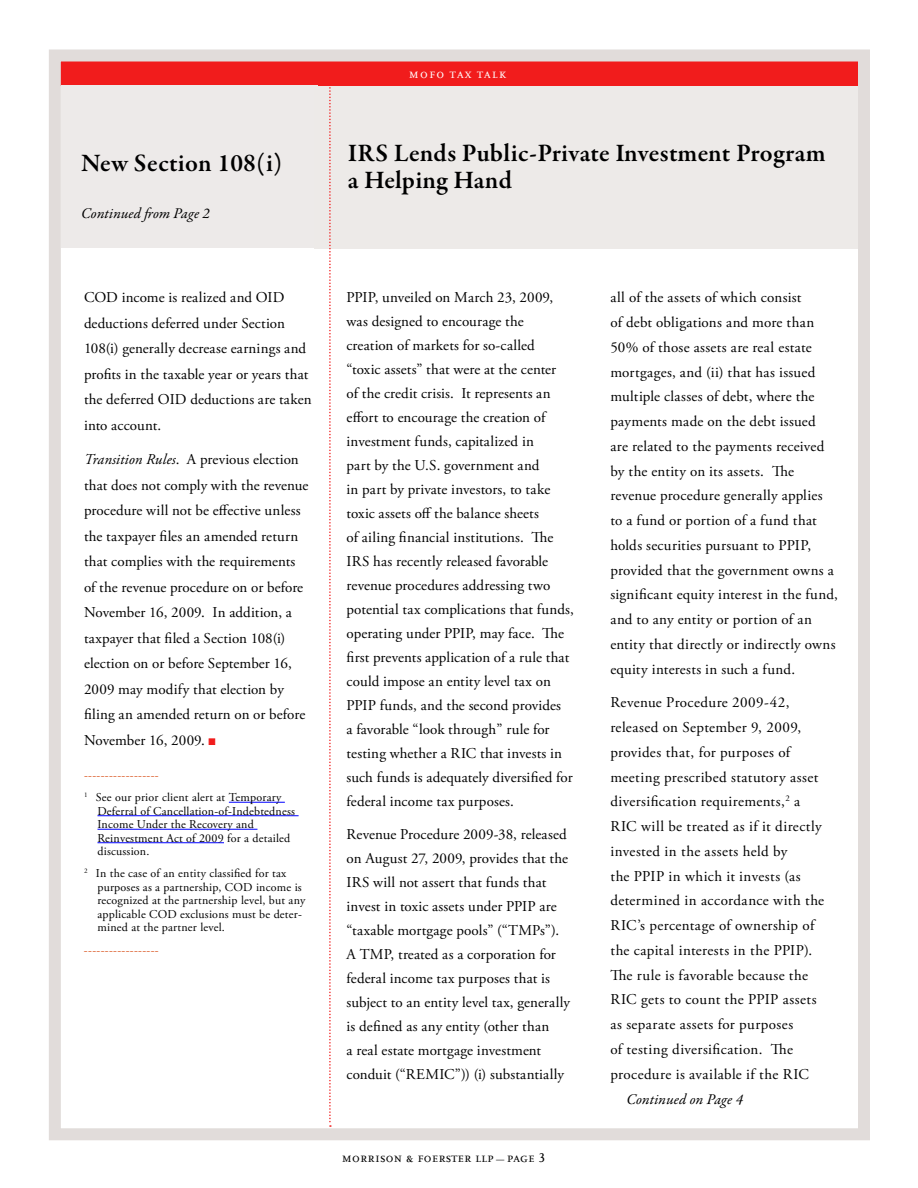
<style>
.page{position:relative;width:918px;height:1188px;background:#fff}
.page>*{position:absolute;margin:0;border:0;box-sizing:border-box;transform-origin:0 0}
.t1{font:600 25.5px/27px "Garamond Premr Pro";letter-spacing:.01em;color:#000}
.t2{font:15px/24px "Adobe Garamond Pro";letter-spacing:.01em;color:#000}
.t3{font:15px/24.8px "Adobe Garamond Pro";letter-spacing:.03em;color:#000}
.t4{font:italic 15px "Garamond Premr Pro";letter-spacing:.005em;color:#000}
.t5{font:13.5px "Scala LF Caps";letter-spacing:.01em;color:#000}
.t6{font:13.5px "Scala LF Caps";letter-spacing:.08em;color:#fff}
.t7{font:12px/13.5px "Adobe Garamond Pro";letter-spacing:.015em;color:#000}
.t8{font:12px "Adobe Garamond Pro";color:#d9541e}
.s1{font-style:italic}
.s2{color:#d9541e}
.s3{font-size:8.25px}
</style>
<div class="page">
<div style="left:55px;top:54px;width:810px;height:31px;background:#f11c1c"></div>
<div style="left:49px;top:50px;width:821px;height:1090px;border:12px solid #e1dcda"></div>
<hr style="left:229px;top:802px;width:56px;height:1px;background:#00f">
<hr style="left:98px;top:815px;width:201px;height:1px;background:#00f">
<hr style="left:98px;top:829px;width:159px;height:1px;background:#00f">
<hr style="left:98px;top:842px;width:126px;height:1px;background:#00f">
<svg style="left:209px;top:739px;width:6px;height:6px"></svg>
<div style="left:61px;top:85px;width:256px;height:163px;background:#edeae9"></div>
<div style="left:314px;top:86px;width:544px;height:162px;background:#edeae8"></div>
<svg style="left:329px;top:85px;width:2px;height:1042px"></svg>
<h1 class="t1" style="left:81px;top:150px;width:202px">New Section 108(i)</h1>
<p class="t4" style="left:81px;top:204px;width:130px">Continued from Page 2</p>
<p class="t2" style="left:84px;top:286px;width:229px;line-height:25.5px">COD income is realized and OID deductions deferred under Section<br>108(i) generally decrease earnings and profits in the taxable year or years that the deferred OID deductions are taken into account.</p>
<p class="t2" style="left:84px;top:447px;width:226px;line-height:25.5px"><span class="s1">Transition Rules</span>. A previous election that does not comply with the revenue procedure will not be effective unless the taxpayer files an amended return that complies with the requirements of the revenue procedure on or before November 16, 2009. In addition, a taxpayer that filed a Section 108(i) election on or before September 16, 2009 may modify that election by filing an amended return on or before November 16, 2009.</p>
<p class="t7" style="left:84px;top:764px;width:199px;line-height:22.4px"><span class="s2">------------------<br></span><sup>1</sup> See our prior client alert at Temporary</p>
<p class="t7" style="left:97px;top:804px;width:199px">Deferral of Cancellation-of-Indebtedness<br>Income Under the Recovery and<br>Reinvestment Act of 2009 for a detailed discussion.</p>
<p class="t7" style="left:97px;top:867px;width:209px;text-indent:-13px"><sup>2</sup> In the case of an entity classified for tax purposes as a partnership, COD income is recognized at the partnership level, but any applicable COD exclusions must be deter&shy;mined at the partner level.</p>
<p class="t8" style="left:84px;top:943px;width:76px">------------------</p>
<p class="t6" style="left:409px;top:66px;width:99px">mofo tax talk</p>
<h1 class="t1" style="left:348px;top:140px;width:480px">IRS Lends Public-Private Investment Program a Helping Hand</h1>
<p class="t2" style="left:347px;top:286px;width:229px">PPIP, unveiled on March 23, 2009, was designed to encourage the creation of markets for so-called<br>“toxic assets” that were at the center<br>of the credit crisis. It represents an effort to encourage the creation of investment funds, capitalized in<br>part by the U.S. government and<br>in part by private investors, to take toxic assets off the balance sheets<br>of ailing financial institutions. The IRS has recently released favorable revenue procedures addressing two potential tax complications that funds, operating under PPIP, may face. The first prevents application of a rule that could impose an entity level tax on PPIP funds, and the second provides<br>a favorable “look through” rule for testing whether a RIC that invests in such funds is adequately diversified for federal income tax purposes.</p>
<p class="t2" style="left:347px;top:823px;width:225px">Revenue Procedure 2009-38, released on August 27, 2009, provides that the IRS will not assert that funds that invest in toxic assets under PPIP are “taxable mortgage pools” (“TMPs”).<br>A TMP, treated as a corporation for federal income tax purposes that is subject to an entity level tax, generally is defined as any entity (other than<br>a real estate mortgage investment conduit (“REMIC”)) (i) substantially</p>
<p class="t5" style="left:342px;top:1150px;width:205px">morrison &amp; foerster llp <span class="s3">—</span> page 3</p>
<p class="t2" style="left:610px;top:286px;width:229px;line-height:24.8px">all of the assets of which consist<br>of debt obligations and more than 50% of those assets are real estate mortgages, and (ii) that has issued multiple classes of debt, where the payments made on the debt issued<br>are related to the payments received by the entity on its assets. The revenue procedure generally applies to a fund or portion of a fund that holds securities pursuant to PPIP, provided that the government owns a significant equity interest in the fund, and to any entity or portion of an entity that directly or indirectly owns equity interests in such a fund.</p>
<p class="t3" style="left:610px;top:691px;width:215px">Revenue Procedure 2009-42, released on September 9, 2009, provides that, for purposes of meeting prescribed statutory asset diversification requirements,<sup>2</sup> a<br>RIC will be treated as if it directly invested in the assets held by<br>the PPIP in which it invests (as determined in accordance with the<br>RIC’s percentage of ownership of the capital interests in the PPIP).<br>The rule is favorable because the<br>RIC gets to count the PPIP assets as separate assets for purposes<br>of testing diversification. The procedure is available if the RIC</p>
<p class="t4" style="left:626px;top:1089px;width:118px">Continued on Page 4</p>
</div>
